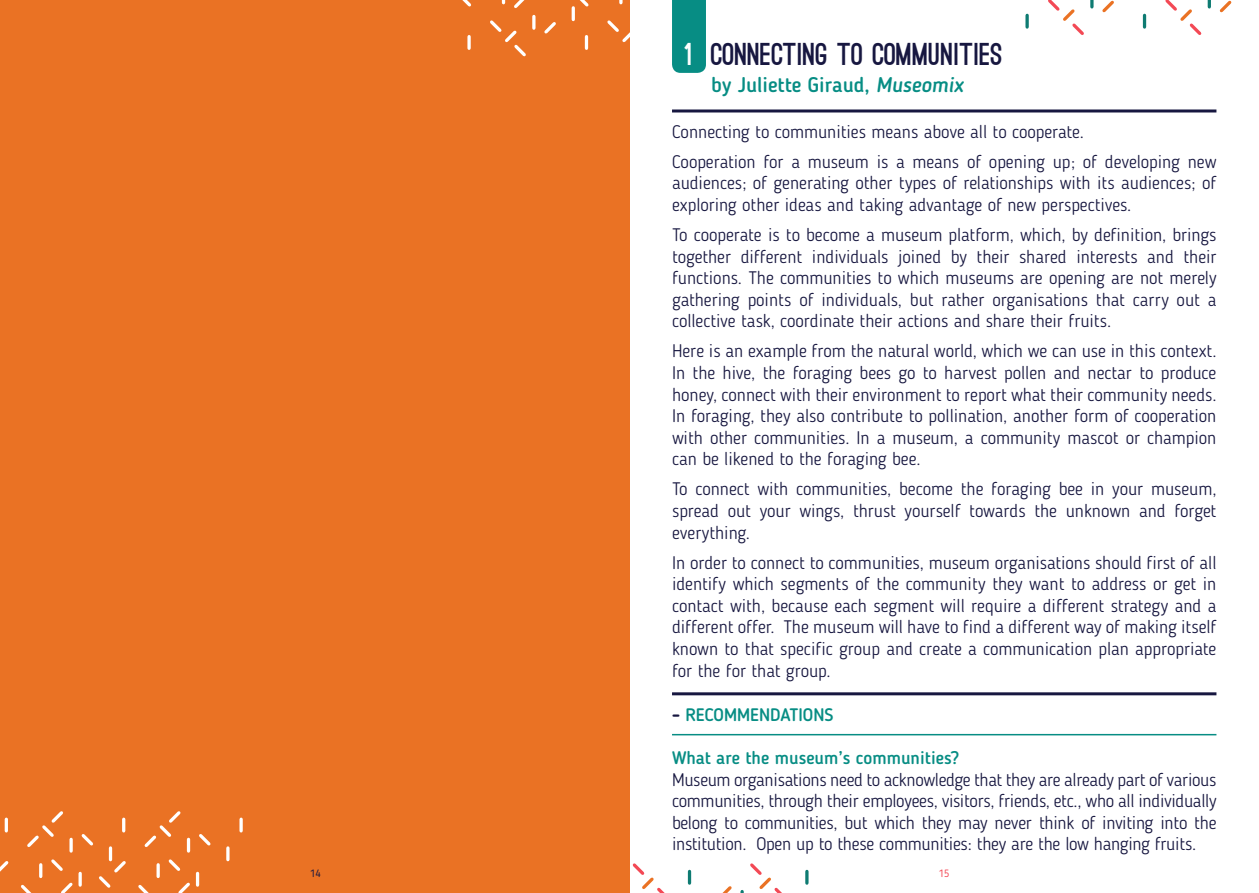
<style>
.page{position:relative;width:1259px;height:893px;background:#fff}
.page>*{position:absolute;margin:0;border:0;box-sizing:border-box;transform-origin:0 0}
.t1{font:900 30px "Ostrich Sans";color:#171740}
.t2{font:500 21px "Blogger Sans";color:#078d84}
.t3{font:300 18px/21.6px "Blogger Sans";color:#171740;text-align:justify}
.t4{font:500 18px "Blogger Sans";color:#078d84}
.t5{font:10.5px "Blogger Sans";color:#f34955}
.t6{font:10.5px "Blogger Sans";color:#171740}
.s1{color:#fff}
.s2{font-style:italic}
.s3{font-weight:700;color:#171740}
</style>
<div class="page">
<div style="left:0;top:0;width:629px;height:893px;background:#ea7224"></div>
<svg style="left:5px;top:819px;width:3px;height:12px"></svg>
<svg style="left:0;top:861px;width:9px;height:11px"></svg>
<svg style="left:21px;top:811px;width:105px;height:82px"></svg>
<svg style="left:226px;top:848px;width:3px;height:12px"></svg>
<svg style="left:138px;top:811px;width:73px;height:82px"></svg>
<svg style="left:239px;top:819px;width:4px;height:12px"></svg>
<svg style="left:467px;top:37px;width:4px;height:11px"></svg>
<svg style="left:462px;top:0;width:9px;height:7px"></svg>
<svg style="left:571px;top:8px;width:4px;height:12px"></svg>
<svg style="left:490px;top:0;width:66px;height:57px"></svg>
<svg style="left:585px;top:37px;width:3px;height:11px"></svg>
<svg style="left:574px;top:0;width:15px;height:10px"></svg>
<svg style="left:805px;top:871px;width:3px;height:12px"></svg>
<svg style="left:722px;top:863px;width:60px;height:30px"></svg>
<svg style="left:688px;top:871px;width:3px;height:12px"></svg>
<svg style="left:629px;top:860px;width:36px;height:33px"></svg>
<hr style="left:672px;top:692px;width:544px;height:3px;background:#171740">
<hr style="left:672px;top:734px;width:544px;height:1px;background:#078d84">
<svg style="left:607px;top:0;width:99px;height:73px"></svg>
<hr style="left:672px;top:109px;width:544px;height:3px;background:#171740">
<svg style="left:1025px;top:15px;width:3px;height:12px"></svg>
<svg style="left:1048px;top:0;width:66px;height:35px"></svg>
<svg style="left:1143px;top:15px;width:3px;height:12px"></svg>
<svg style="left:1165px;top:0;width:67px;height:35px"></svg>
<p class="t6" style="left:310px;top:867px;width:12px">14</p>
<h1 class="t1" style="left:684px;top:43px;width:320px"><span class="s1">1</span> CONNECTING TO COMMUNITIES</h1>
<p class="t2" style="left:711px;top:72px;width:254px">by Juliette Giraud, <span class="s2">Museomix</span></p>
<p class="t3" style="left:672px;top:116px;width:546px;line-height:30px">Connecting to communities means above all to cooperate.<br>Cooperation for a museum is a means of opening up; of developing new</p>
<p class="t3" style="left:672px;top:172px;width:546px">audiences; of generating other types of relationships with its audiences; of exploring other ideas and taking advantage of new perspectives.</p>
<p class="t3" style="left:672px;top:224px;width:546px">To cooperate is to become a museum platform, which, by definition, brings together different individuals joined by their shared interests and their functions. The communities to which museums are opening are not merely gathering points of individuals, but rather organisations that carry out a collective task, coordinate their actions and share their fruits.</p>
<p class="t3" style="left:672px;top:340px;width:546px">Here is an example from the natural world, which we can use in this context.<br>In the hive, the foraging bees go to harvest pollen and nectar to produce honey, connect with their environment to report what their community needs.<br>In foraging, they also contribute to pollination, another form of cooperation with other communities. In a museum, a community mascot or champion can be likened to the foraging bee.</p>
<p class="t3" style="left:672px;top:478px;width:546px">To connect with communities, become the foraging bee in your museum, spread out your wings, thrust yourself towards the unknown and forget everything.</p>
<p class="t3" style="left:672px;top:552px;width:546px">In order to connect to communities, museum organisations should first of all identify which segments of the community they want to address or get in contact with, because each segment will require a different strategy and a different offer. The museum will have to find a different way of making itself known to that specific group and create a communication plan appropriate for the for that group.</p>
<p class="t4" style="left:672px;top:704px;width:163px"><span class="s3">-</span> RECOMMENDATIONS</p>
<p class="t4" style="left:672px;top:747px;width:289px">What are the museum’s communities?</p>
<p class="t3" style="left:672px;top:769px;width:546px">Museum organisations need to acknowledge that they are already part of various communities, through their employees, visitors, friends, etc., who all individually belong to communities, but which they may never think of inviting into the institution. Open up to these communities: they are the low hanging fruits.</p>
<p class="t5" style="left:939px;top:867px;width:12px">15</p>
</div>
